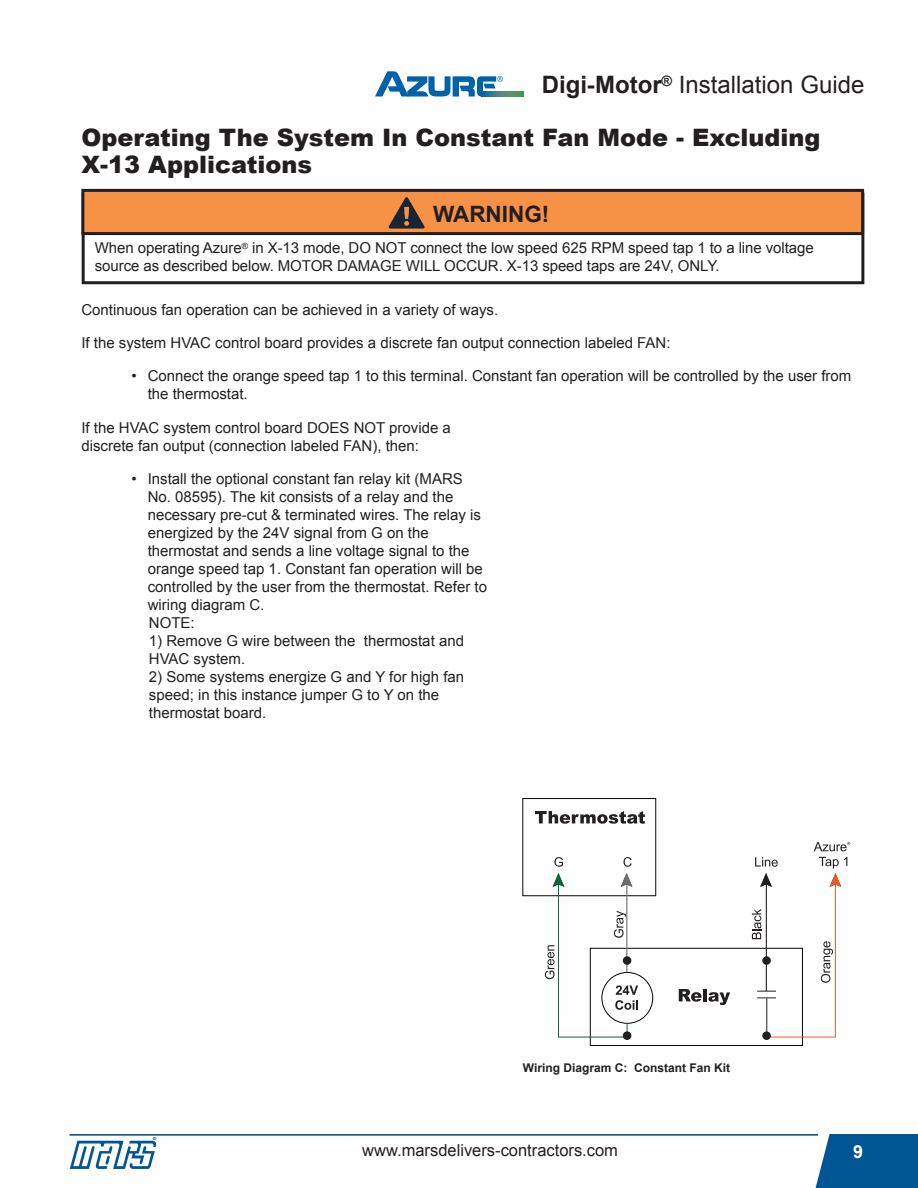
<style>
.page{position:relative;width:918px;height:1188px;background:#fff}
.page>*{position:absolute;margin:0;border:0;box-sizing:border-box;transform-origin:0 0}
.t1{font:900 24px/27px "Arial";color:#231f20}
.t2{font:24px "Arial";color:#231f20}
.t3{font:700 22.5px "Arial";color:#231f20}
.t4{font:700 18px "Arial";color:#fff}
.t5{font:16.5px "Arial";color:#231f20}
.t6{font:15px/18px "Arial";color:#231f20}
.t7{font:700 12px "Arial";color:#231f20}
.t8{font:700 4.2px "Helvetica Neue";color:#005595;scale:1.1 1}
.s1{font-weight:700}
</style>
<div class="page">
<svg style="left:815px;top:1134px;width:103px;height:54px;background:#12619c"></svg>
<svg style="left:70px;top:1141px;width:86px;height:28px"></svg>
<hr style="left:69px;top:1134px;width:749px;height:2px;background:#01457f">
<svg style="left:503px;top:91px;width:21px;height:5px"></svg>
<svg style="left:375px;top:71px;width:128px;height:26px"></svg>
<div style="left:82px;top:193px;width:782px;height:91px;border:3px solid #231f20"></div>
<div style="left:83px;top:190px;width:780px;height:44px;background:#f69146"></div>
<div style="left:81px;top:189px;width:783px;height:46px;border:3px solid #231f20"></div>
<svg style="left:389px;top:197px;width:36px;height:32px"></svg>
<div style="left:522px;top:798px;width:134px;height:98px;border:1px solid #040503"></div>
<svg style="left:535px;top:811px;width:110px;height:13px"></svg>
<svg style="left:554px;top:857px;width:9px;height:10px"></svg>
<svg style="left:623px;top:857px;width:9px;height:10px"></svg>
<div style="left:590px;top:948px;width:213px;height:98px;border:1px solid #040503"></div>
<svg style="left:679px;top:989px;width:23px;height:13px"></svg>
<hr style="left:703px;top:989px;width:4px;height:12px;background:#231f20">
<svg style="left:708px;top:992px;width:22px;height:13px"></svg>
<svg style="left:545px;top:873px;width:93px;height:165px"></svg>
<div style="left:623px;top:1031px;width:8px;height:9px;background:#231f20;border-radius:50%"></div>
<div style="left:623px;top:956px;width:8px;height:9px;background:#231f20;border-radius:50%"></div>
<svg style="left:762px;top:1031px;width:9px;height:9px"></svg>
<svg style="left:752px;top:857px;width:95px;height:181px"></svg>
<svg style="left:814px;top:842px;width:36px;height:9px"></svg>
<h1 class="t2" style="left:542px;top:72px;width:324px"><span class="s1">Digi-Motor</span><sup>®</sup> Installation Guide</h1>
<h1 class="t1" style="left:81px;top:123px;width:741px">Operating The System In Constant Fan Mode - Excluding<br>X-13 Applications</h1>
<h2 class="t3" style="left:433px;top:201px;width:118px">WARNING!</h2>
<p class="t6" style="left:95px;top:239px;width:720px">When operating Azure<sup>®</sup> in X-13 mode, DO NOT connect the low speed 625 RPM speed tap 1 to a line voltage source as described below. MOTOR DAMAGE WILL OCCUR. X-13 speed taps are 24V, ONLY.</p>
<p class="t6" style="left:81px;top:301px;width:418px">Continuous fan operation can be achieved in a variety of ways.</p>
<p class="t6" style="left:81px;top:334px;width:591px">If the system HVAC control board provides a discrete fan output connection labeled FAN:</p>
<p class="t6" style="left:148px;top:367px;width:705px;text-indent:-16px">• Connect the orange speed tap 1 to this terminal. Constant fan operation will be controlled by the user from the thermostat.</p>
<p class="t6" style="left:81px;top:418px;width:371px">If the HVAC system control board DOES NOT provide a discrete fan output (connection labeled FAN), then:</p>
<p class="t6" style="left:148px;top:469px;width:341px;text-indent:-16px">• Install the optional constant fan relay kit (MARS No. 08595). The kit consists of a relay and the necessary pre-cut &amp; terminated wires. The relay is energized by the 24V signal from G on the thermostat and sends a line voltage signal to the orange speed tap 1. Constant fan operation will be controlled by the user from the thermostat. Refer to wiring diagram C.<br>NOTE:</p>
<p class="t6" style="left:149px;top:631px;width:317px">1) Remove G wire between the thermostat and<br>HVAC system.</p>
<p class="t6" style="left:149px;top:667px;width:317px">2) Some systems energize G and Y for high fan speed; in this instance jumper G to Y on the thermostat board.</p>
<p class="t8" style="left:153px;top:1137px;width:5px">®</p>
<p class="t7" style="left:523px;top:1061px;width:209px">Wiring Diagram C: Constant Fan Kit</p>
<p class="t5" style="left:362px;top:1141px;width:257px">www.marsdelivers-contractors.com</p>
<p class="t4" style="left:853px;top:1142px;width:12px">9</p>
</div>
